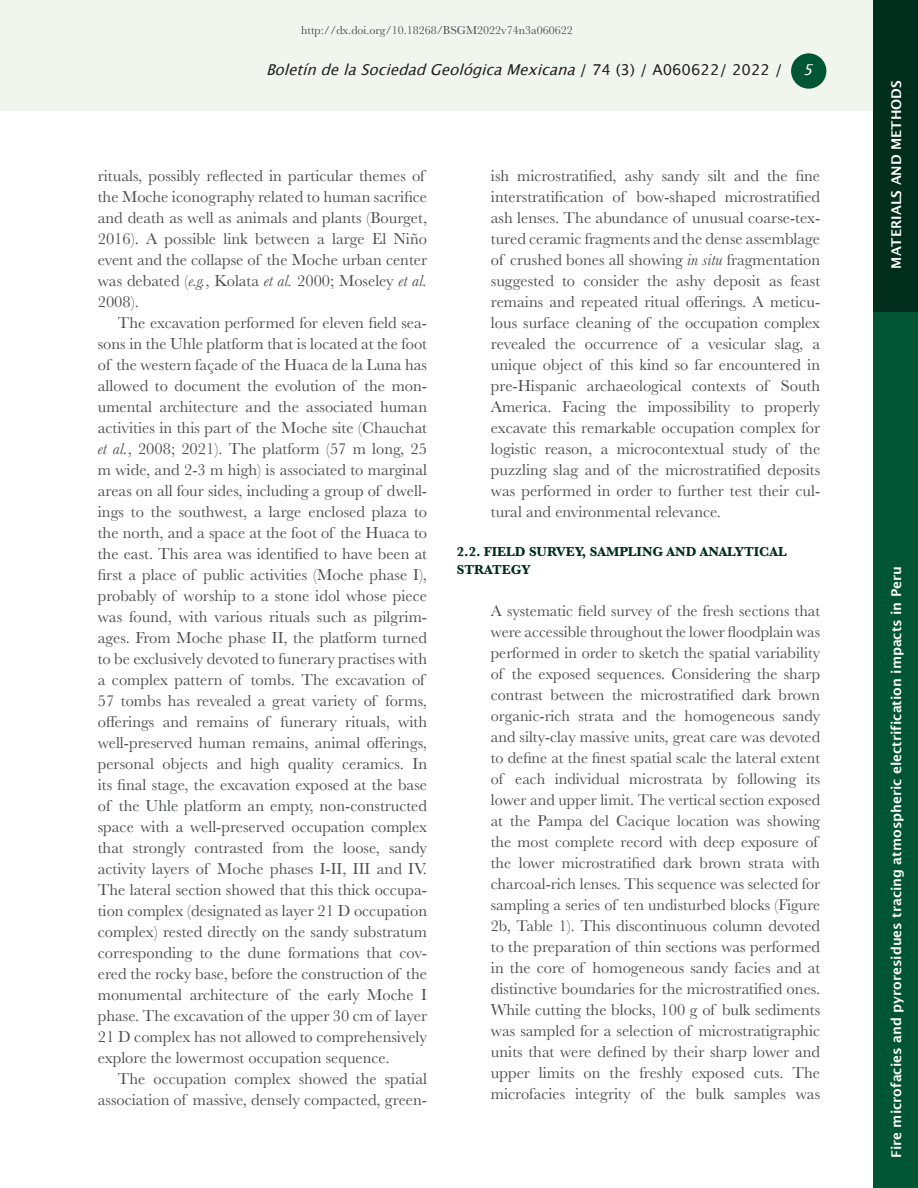
<style>
.page{position:relative;width:918px;height:1188px;background:#fff}
.page>*{position:absolute;margin:0;border:0;box-sizing:border-box;transform-origin:0 0}
.Indented-text{font:16.5px/21px "Baskerville";color:#4b4c4d}
.Indented-text-2{font:16.2px/21px "Baskerville";color:#4b4c4d}
.t1{font:italic 15px "Lucida Grande";color:#231f20}
.t2{font:italic 15px "Lucida Grande";color:#fff}
.Section{font:600 13.5px "Lucida Sans";color:#fff}
.Hierarchy_2{font:700 13.5px/18px "Baskerville";color:#012d1c}
.t3{font:12px "Baskerville";color:#4b4c4d}
.s1{font-style:normal}
.s2{font-style:italic}
.s3{font-size:16.2px}
</style>
<div class="page">
<div style="left:874px;top:311px;width:44px;height:877px;background:#005534"></div>
<div style="left:0;top:0;width:874px;height:111px;background:#f0f6ed"></div>
<div style="left:791px;top:53px;width:35px;height:36px;background:#005534;border-radius:50%"></div>
<div style="left:874px;top:0;width:44px;height:311px;background:#012d1c"></div>
<p class="t3" style="left:301px;top:23px;width:273px">http://dx.doi.org/10.18268/BSGM2022v74n3a060622</p>
<p class="t1" style="left:266px;top:59px;width:518px">BoletíndelaSociedadGeológicaMexicana<span class="s1">/ 7 4 ( 3 ) / A 0 6 0 6 2 2 / 2 0 2 2 /</span></p>
<p class="t2" style="left:803px;top:59px;width:17px">5</p>
<p class="Indented-text" style="left:98px;top:166px;width:331px">rituals, possibly reflected in particular themes of the Moche iconography related to human sacrifice and death as well as animals and plants (Bourget, 2016). A possible link between a large El Niño event and the collapse of the Moche urban center was debated (<span class="s2">e.g.</span>, Kolata <span class="s2">et al.</span> 2000; Moseley <span class="s2">et al.<br></span>2008).</p>
<p class="Indented-text" style="left:98px;top:313px;width:331px;text-indent:20px">The excavation performed for eleven field sea&shy;sons in the Uhle platform that is located at the foot of the western façade of the Huaca de la Luna has allowed to document the evolution of the mon&shy;umental architecture and the associated human activities in this part of the Moche site (Chauchat <span class="s2">et al.</span>, 2008; 2021). The platform (57 m long, 25 m wide, and 2-3 m high) is associated to marginal areas on all four sides, including a group of dwell&shy;ings to the southwest, a large enclosed plaza to the north, and a space at the foot of the Huaca to the east. This area was identified to have been at first a place of public activities (Moche phase I), probably of worship to a stone idol whose piece was found, with various rituals such as pilgrim&shy;ages. From Moche phase II, the platform turned to be exclusively devoted to funerary practises with a complex pattern of tombs. The excavation of 57 tombs has revealed a great variety of forms, offerings and remains of funerary rituals, with well-preserved human remains, animal offerings, personal objects and high quality ceramics. In its final stage, the excavation exposed at the base of the Uhle platform an empty, non-constructed space with a well-preserved occupation complex that strongly contrasted from the loose, sandy activity layers of Moche phases I-II, III and IV.<br>The lateral section showed that this thick occupa&shy;tion complex (designated as layer 21 D occupation complex) rested directly on the sandy substratum corresponding to the dune formations that cov&shy;ered the rocky base, before the construction of the monumental architecture of the early Moche I phase. The excavation of the upper 30 cm of layer 21 D complex has not allowed to comprehensively explore the lowermost occupation sequence.</p>
<p class="Indented-text" style="left:98px;top:1069px;width:331px;text-align:right">The occupation complex showed the spatial association of massive, densely compacted, green-</p>
<p class="Indented-text" style="left:491px;top:166px;width:331px;text-align:justify">ish microstratified, ashy sandy silt and the fine interstratification of bow-shaped microstratified ash lenses. The abundance of unusual coarse-tex&shy;tured ceramic fragments and the dense assemblage of crushed bones all showing <span class="s2">in situ</span> fragmentation suggested to consider the ashy deposit as feast remains and repeated ritual offerings. A meticu&shy;lous surface cleaning of the occupation complex revealed the occurrence of a vesicular slag, a unique object of this kind so far encountered in pre-Hispanic archaeological contexts of South America. Facing the impossibility to properly excavate this remarkable occupation complex for logistic reason, a microcontextual study of the puzzling slag and of the microstratified deposits was performed in order to further test their cul&shy;tural and environmental relevance.</p>
<p class="Hierarchy_2" style="left:457px;top:543px;width:331px">2.2. FIELD SURVEY, SAMPLING AND ANALYTICAL<br>STRATEGY</p>
<p class="Indented-text-2" style="left:491px;top:601px;width:331px">A systematic field survey of the fresh sections that were accessible throughout the lower floodplain was performed in order to sketch the spatial variability of the exposed sequences. Considering the sharp contrast between the microstratified dark brown organic-rich strata and the homogeneous sandy and silty-clay massive units, great care was devoted to define at the finest spatial scale the lateral extent of each individual microstrata by following its lower and upper limit. The vertical section exposed at the Pampa del Cacique location was showing the most complete record with deep exposure of the lower microstratified dark brown strata with charcoal-rich lenses. This sequence was selected for sampling a series of ten undisturbed blocks (Figure</p>
<p class="Indented-text" style="left:491px;top:916px;width:331px;text-align:justify"><span class="s3">2b, Table 1).</span> This discontinuous column devoted to the preparation of thin sections was performed in the core of homogeneous sandy facies and at distinctive boundaries for the microstratified ones.<br>While cutting the blocks, 100 g of bulk sediments was sampled for a selection of microstratigraphic units that were defined by their sharp lower and upper limits on the freshly exposed cuts. The microfacies integrity of the bulk samples was</p>
<p class="Section" style="left:889px;top:269px;width:190px;rotate:-90deg">MATERIALS AND METHODS</p>
<p class="Section" style="left:889px;top:1158px;width:593px;rotate:-90deg">Fire microfacies and pyroresidues tracing atmospheric electrification impacts in Peru</p>
</div>
